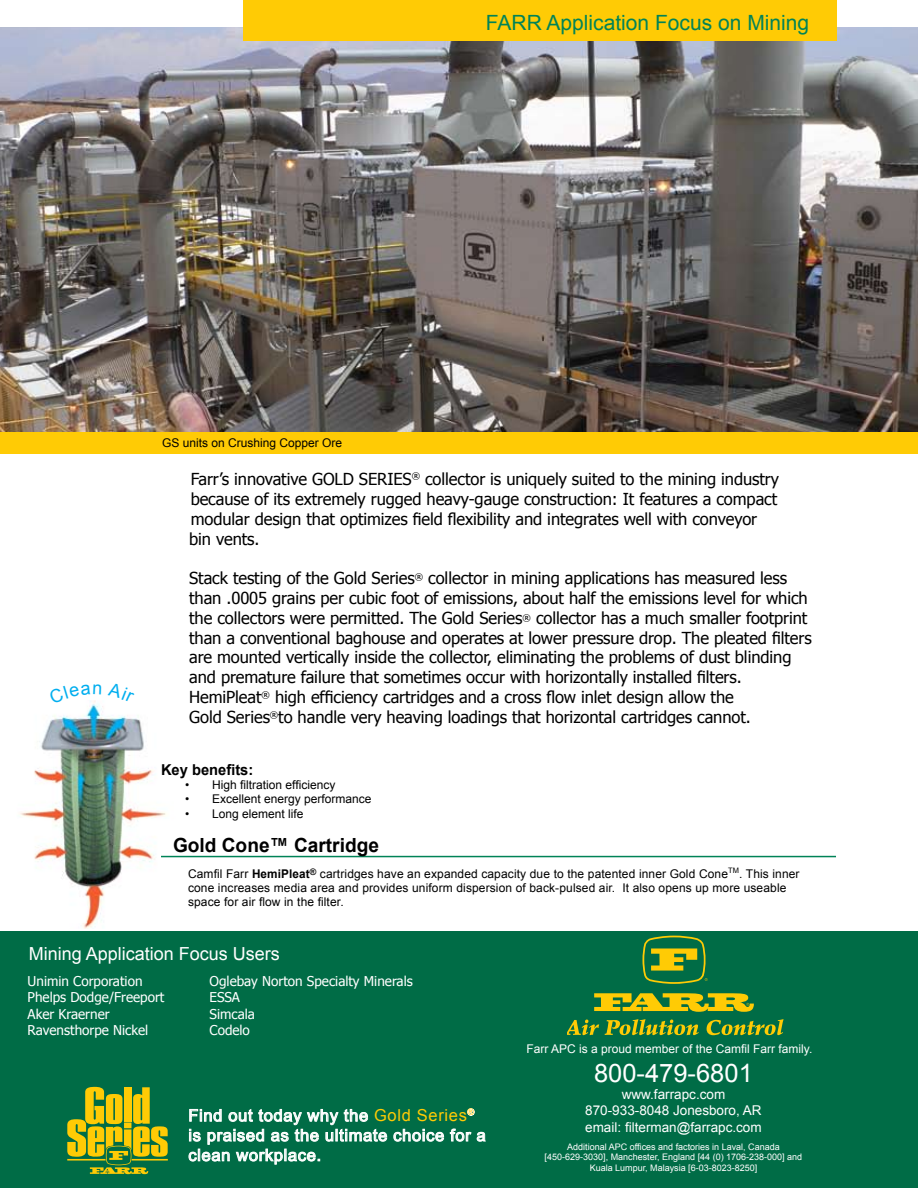
<style>
.page{position:relative;width:918px;height:1188px;background:#fff}
.page>*{position:absolute;margin:0;border:0;box-sizing:border-box;transform-origin:0 0}
.t1{font:25.5px "Arial";color:#fff}
.t2{font:21px "Arial";color:#008357}
.t3{font:700 19.5px "Arial";color:#000}
.t4{font:18px "Arial";color:#fff}
.t5{font:16.5px/19.8px "Tahoma";letter-spacing:-.005em;color:#000}
.t6{font:16.5px/19.8px "Arial";letter-spacing:.04em;color:#fff}
.t7{font:700 15px "Arial";color:#000}
.t8{font:13.5px/16.2px "Tahoma";color:#fff}
.t9{font:13.5px/16.5px "Arial";color:#fff;text-align:center}
.t10{font:12px/14.4px "Arial";letter-spacing:.01em;color:#000}
.t11{font:12px "Arial";color:#fff}
.t12{font:9px/10.8px "Arial";color:#fff;text-align:center}
.s1{font-weight:700}
.s2{color:#ffcb05}
</style>
<div class="page">
<div style="left:0;top:420px;width:918px;height:34px;background:#ffcb05"></div>
<img style="left:0;top:27px;width:918px;height:405px">
<div style="left:0;top:932px;width:918px;height:256px;background:#006c46"></div>
<div style="left:243px;top:0;width:594px;height:40px;background:#ffcb05"></div>
<svg style="left:594px;top:993px;width:160px;height:19px"></svg>
<svg style="left:642px;top:936px;width:66px;height:48px"></svg>
<svg style="left:567px;top:1020px;width:32px;height:15px"></svg>
<svg style="left:605px;top:1019px;width:94px;height:16px"></svg>
<svg style="left:707px;top:1019px;width:77px;height:16px"></svg>
<img style="left:20px;top:703px;width:167px;height:225px">
<hr style="left:161px;top:856px;width:675px;height:1px;background:#008357">
<svg style="left:467px;top:1108px;width:8px;height:8px"></svg>
<svg style="left:393px;top:1128px;width:51px;height:14px"></svg>
<svg style="left:450px;top:1128px;width:36px;height:14px"></svg>
<svg style="left:188px;top:1109px;width:199px;height:56px"></svg>
<svg style="left:67px;top:1087px;width:101px;height:87px"></svg>
<p class="t2" style="left:486px;top:8px;width:325px">FARR Application Focus on Mining</p>
<p class="t10" style="left:162px;top:436px;width:182px">GS units on Crushing Copper Ore</p>
<p class="t5" style="left:189px;top:468px;width:591px">Farr’s innovative GOLD SERIES<sup>®</sup> collector is uniquely suited to the mining industry because of its extremely rugged heavy-gauge construction: It features a compact modular design that optimizes field flexibility and integrates well with conveyor bin vents.</p>
<p class="t5" style="left:189px;top:567px;width:624px">Stack testing of the Gold Series<sup>®</sup> collector in mining applications has measured less than .0005 grains per cubic foot of emissions, about half the emissions level for which the collectors were permitted. The Gold Series<sup>®</sup> collector has a much smaller footprint than a conventional baghouse and operates at lower pressure drop. The pleated filters are mounted vertically inside the collector, eliminating the problems of dust blinding and premature failure that sometimes occur with horizontally installed filters.<br>HemiPleat<sup>®</sup> high efficiency cartridges and a cross flow inlet design allow the<br>Gold Series<sup>®</sup>to handle very heaving loadings that horizontal cartridges cannot.</p>
<p class="t7" style="left:161px;top:760px;width:94px">Key benefits:</p>
<p class="t10" style="left:185px;top:778px;width:152px">• High filtration efficiency</p>
<p class="t10" style="left:185px;top:792px;width:188px">• Excellent energy performance</p>
<p class="t10" style="left:185px;top:807px;width:120px">• Long element life</p>
<p class="t3" style="left:173px;top:832px;width:207px">Gold Cone™ Cartridge</p>
<p class="t10" style="left:188px;top:866px;width:613px">Camfil Farr <span class="s1">HemiPleat</span><sup>®</sup> cartridges have an expanded capacity due to the patented inner Gold Cone<sup>TM</sup>. This inner cone increases media area and provides uniform dispersion of back-pulsed air. It also opens up more useable space for air flow in the filter.</p>
<p class="t4" style="left:29px;top:941px;width:253px">Mining Application Focus Users</p>
<p class="t8" style="left:28px;top:972px;width:138px">Unimin Corporation<br>Phelps Dodge/Freeport<br>Aker Kraerner<br>Ravensthorpe Nickel</p>
<p class="t8" style="left:210px;top:972px;width:205px">Oglebay Norton Specialty Minerals<br>ESSA<br>Simcala<br>Codelo</p>
<p class="t6" style="left:188px;top:1106px;width:299px">Find out today why the <span class="s2">Gold Series</span><sup>® </sup>is praised as the ultimate choice for a clean workplace.</p>
<p class="t11" style="left:526px;top:1041px;width:287px">Farr APC is a proud member of the Camfil Farr family.</p>
<h1 class="t1" style="left:594px;top:1056px;width:160px">800-479-6801</h1>
<p class="t9" style="left:585px;top:1086px;width:178px">www.farrapc.com<br>870-933-8048 Jonesboro, AR email: filterman@farrapc.com</p>
<p class="t12" style="left:545px;top:1141px;width:259px">Additional APC offices and factories in Laval, Canada [450-629-3030], Manchester, England [44 (0) 1706-238-000] and<br>Kuala Lumpur, Malaysia [6-03-8023-8250]</p>
</div>
